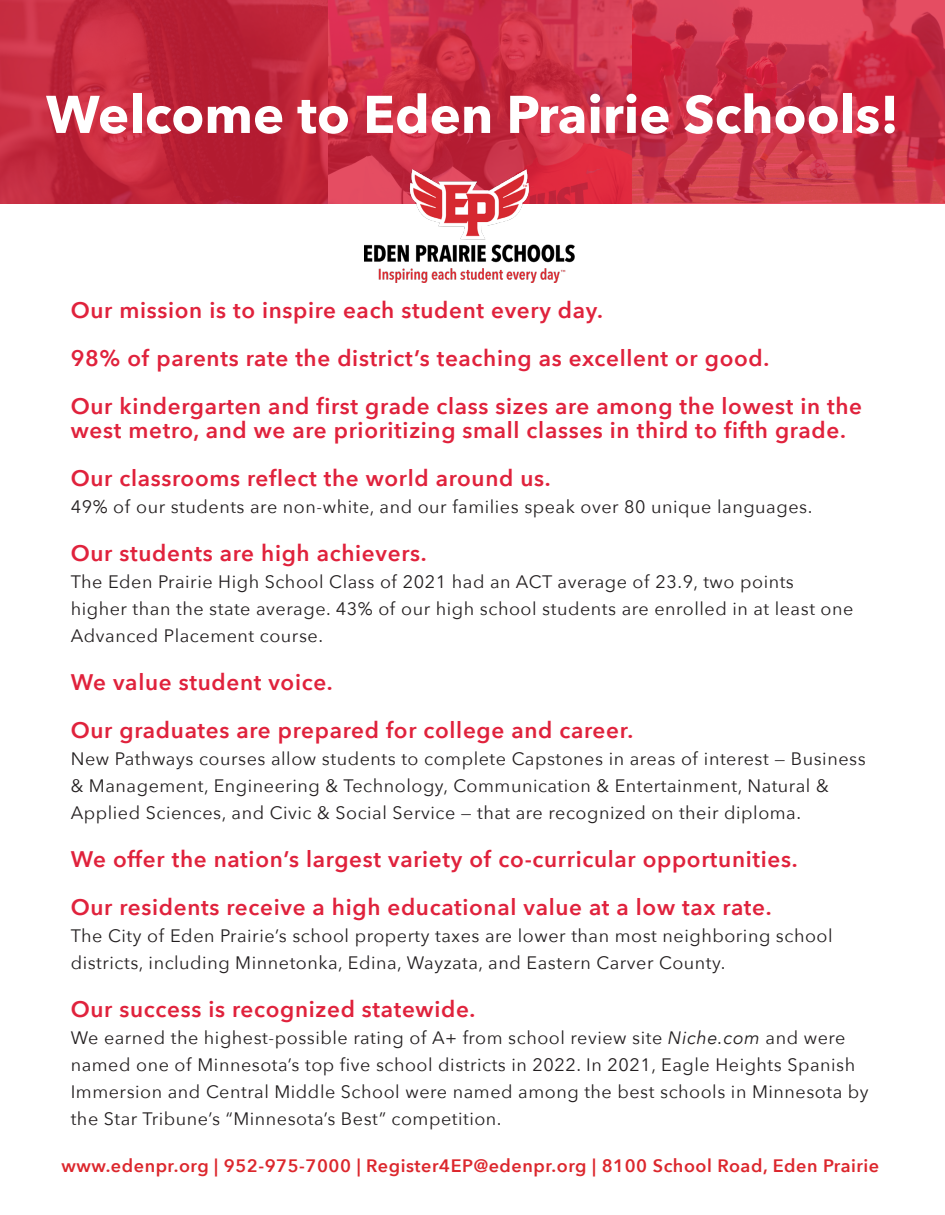
<style>
.page{position:relative;width:945px;height:1215px;background:#fff}
.page>*{position:absolute;margin:0;border:0;box-sizing:border-box;transform-origin:0 0}
.t1{font:700 52.5px "Avenir Next";color:#fff}
.t2{font:600 22.5px/24px "Avenir Next";letter-spacing:.03em;color:#e0223c}
.t3{font:18px/27px "Avenir Next";letter-spacing:.03em;color:#231f20}
.t4{font:600 18px "Avenir Next";letter-spacing:.03em;color:#dc272d}
.s1{font-style:italic}
</style>
<div class="page">
<svg style="left:0;top:0;width:945px;height:204px;background:#c82e43"></svg>
<img style="left:364px;top:169px;width:210px;height:114px">
<p class="t1" style="left:46px;top:69px;width:855px">Welcome to Eden Prairie Schools!</p>
<p class="t2" style="left:71px;top:297px;width:534px">Our mission is to inspire each student every day.</p>
<p class="t2" style="left:71px;top:345px;width:700px">98% of parents rate the district’s teaching as excellent or good.</p>
<p class="t2" style="left:71px;top:393px;width:793px">Our kindergarten and first grade class sizes are among the lowest in the west metro, and we are prioritizing small classes in third to fifth grade.</p>
<p class="t2" style="left:71px;top:465px;width:481px">Our classrooms reflect the world around us.</p>
<p class="t3" style="left:71px;top:492px;width:743px">49% of our students are non-white, and our families speak over 80 unique languages.</p>
<p class="t2" style="left:71px;top:540px;width:357px">Our students are high achievers.</p>
<p class="t3" style="left:71px;top:567px;width:784px">The Eden Prairie High School Class of 2021 had an ACT average of 23.9, two points higher than the state average. 43% of our high school students are enrolled in at least one<br>Advanced Placement course.</p>
<p class="t2" style="left:71px;top:669px;width:264px">We value student voice.</p>
<p class="t2" style="left:71px;top:717px;width:564px">Our graduates are prepared for college and career.</p>
<p class="t3" style="left:71px;top:744px;width:796px">New Pathways courses allow students to complete Capstones in areas of interest — Business &amp; Management, Engineering &amp; Technology, Communication &amp; Entertainment, Natural &amp;<br>Applied Sciences, and Civic &amp; Social Service — that are recognized on their diploma.</p>
<p class="t2" style="left:71px;top:846px;width:728px">We offer the nation’s largest variety of co-curricular opportunities.</p>
<p class="t2" style="left:71px;top:894px;width:702px">Our residents receive a high educational value at a low tax rate.</p>
<p class="t3" style="left:71px;top:921px;width:763px">The City of Eden Prairie’s school property taxes are lower than most neighboring school districts, including Minnetonka, Edina, Wayzata, and Eastern Carver County.</p>
<p class="t2" style="left:71px;top:996px;width:406px">Our success is recognized statewide.</p>
<p class="t3" style="left:71px;top:1023px;width:799px">We earned the highest-possible rating of A+ from school review site <span class="s1">Niche.com</span> and were named one of Minnesota’s top five school districts in 2022. In 2021, Eagle Heights Spanish Immersion and Central Middle School were named among the best schools in Minnesota by the Star Tribune’s “Minnesota’s Best” competition.</p>
<p class="t4" style="left:61px;top:1150px;width:819px">www.edenpr.org | 952-975-7000 | Register4EP@edenpr.org | 8100 School Road, Eden Prairie</p>
</div>
